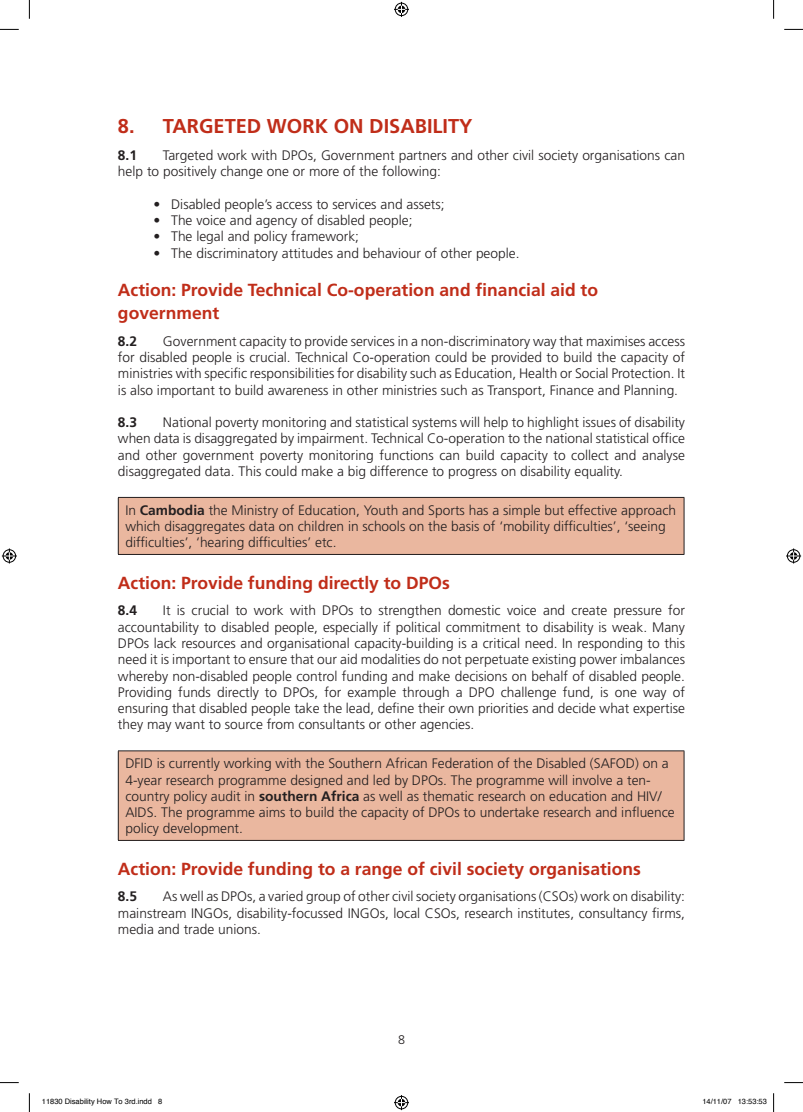
<style>
.page{position:relative;width:803px;height:1112px;background:#fff}
.page>*{position:absolute;margin:0;border:0;box-sizing:border-box;transform-origin:0 0}
.t1{font:700 20px "Frutiger LT Std";color:#c02d19}
.t2{font:700 17.5px/22.5px "Frutiger LT Std";color:#c02d19}
.t3{font:300 13.75px/16.2px "Frutiger LT Std";color:#231f20;text-align:justify}
.t4{font:700 13.75px "Frutiger LT Std";color:#231f20}
.t5{font:300 12.5px "Frutiger LT Std";color:#231f20}
.t6{font:7.5px "Helvetica";color:#000}
.s1{font-weight:700}
</style>
<div class="page">
<div style="left:118px;top:497px;width:566px;height:57px;background:#eab79f"></div>
<hr style="left:118px;top:497px;width:566px;height:1px;background:#231f20">
<hr style="left:118px;top:497px;width:1px;height:57px;background:#231f20">
<hr style="left:684px;top:497px;width:1px;height:57px;background:#231f20">
<hr style="left:118px;top:554px;width:566px;height:1px;background:#231f20">
<div style="left:118px;top:750px;width:566px;height:90px;background:#eab79f"></div>
<hr style="left:118px;top:750px;width:566px;height:1px;background:#231f20">
<hr style="left:118px;top:751px;width:1px;height:88px;background:#231f20">
<hr style="left:684px;top:751px;width:1px;height:88px;background:#231f20">
<hr style="left:118px;top:839px;width:566px;height:1px;background:#231f20">
<svg style="left:0;top:29px;width:19px;height:1px"></svg>
<svg style="left:784px;top:29px;width:19px;height:1px"></svg>
<svg style="left:0;top:1082px;width:19px;height:1px"></svg>
<svg style="left:784px;top:1082px;width:19px;height:1px"></svg>
<svg style="left:29px;top:0;width:1px;height:19px"></svg>
<svg style="left:29px;top:1093px;width:1px;height:18px"></svg>
<svg style="left:773px;top:0;width:1px;height:19px"></svg>
<svg style="left:773px;top:1093px;width:1px;height:18px"></svg>
<svg style="left:394px;top:2px;width:15px;height:15px"></svg>
<svg style="left:394px;top:1095px;width:15px;height:14px"></svg>
<svg style="left:2px;top:548px;width:15px;height:15px"></svg>
<svg style="left:786px;top:548px;width:15px;height:15px"></svg>
<h1 class="t1" style="left:118px;top:114px;width:95px">8. Targeted</h1>
<h1 class="t1" style="left:267px;top:114px;width:158px">workon disabilit</h1>
<h1 class="t1" style="left:459px;top:114px;width:15px">y</h1>
<p class="t4" style="left:118px;top:147px;width:21px">8.1</p>
<p class="t3" style="left:118px;top:147px;width:568px;text-indent:45px">Targeted work with DPOs, Government partners and other civil society organisations can help to positively change one or more of the following:</p>
<p class="t3" style="left:153px;top:196px;width:293px">• Disabled people’s access to services and assets;</p>
<p class="t3" style="left:153px;top:212px;width:261px">• The voice and agency of disabled people;</p>
<p class="t3" style="left:153px;top:228px;width:207px">• The legal and policy framework;</p>
<p class="t3" style="left:153px;top:245px;width:368px">• The discriminatory attitudes and behaviour of other people.</p>
<p class="t2" style="left:118px;top:279px;width:482px">Action: Provide Technical Co-operation and financial aid to government</p>
<p class="t4" style="left:118px;top:333px;width:21px">8.2</p>
<p class="t3" style="left:118px;top:333px;width:568px;text-indent:45px">Government capacity to provide services in a non-discriminatory way that maximises access for disabled people is crucial. Technical Co-operation could be provided to build the capacity of ministries with specific responsibilities for disability such as Education, Health or Social Protection. It is also important to build awareness in other ministries such as Transport, Finance and Planning.</p>
<p class="t4" style="left:118px;top:414px;width:21px">8.3</p>
<p class="t3" style="left:118px;top:414px;width:568px;text-indent:45px">National poverty monitoring and statistical systems will help to highlight issues of disability when data is disaggregated by impairment. Technical Co-operation to the national statistical office and other government poverty monitoring functions can build capacity to collect and analyse disaggregated data. This could make a big difference to progress on disability equality.</p>
<p class="t3" style="left:125px;top:502px;width:552px;text-align:left">In <span class="s1">Cambodia</span> the Ministry of Education, Youth and Sports has a simple but effective approach which disaggregates data on children in schools on the basis of ‘mobility difficulties’, ‘seeing difficulties’, ‘hearing difficulties’ etc.</p>
<p class="t2" style="left:118px;top:571px;width:333px">Action: Provide funding directly to DPOs</p>
<p class="t4" style="left:118px;top:602px;width:21px">8.4</p>
<p class="t3" style="left:118px;top:602px;width:569px;text-indent:45px">It is crucial to work with DPOs to strengthen domestic voice and create pressure for accountability to disabled people, especially if political commitment to disability is weak. Many DPOs lack resources and organisational capacity-building is a critical need. In responding to this need it is important to ensure that our aid modalities do not perpetuate existing power imbalances whereby non-disabled people control funding and make decisions on behalf of disabled people.<br>Providing funds directly to DPOs, for example through a DPO challenge fund, is one way of ensuring that disabled people take the lead, define their own priorities and decide what expertise they may want to source from consultants or other agencies.</p>
<p class="t3" style="left:125px;top:755px;width:551px;text-align:left">DFID is currently working with the Southern African Federation of the Disabled (SAFOD) on a 4-year research programme designed and led by DPOs. The programme will involve a ten&shy;country policy audit in <span class="s1">southern Africa</span> as well as thematic research on education and HIV/ AIDS. The programme aims to build the capacity of DPOs to undertake research and influence policy development.</p>
<p class="t2" style="left:118px;top:857px;width:524px">Action: Provide funding to a range of civil society organisations</p>
<p class="t4" style="left:118px;top:888px;width:21px">8.5</p>
<p class="t3" style="left:118px;top:888px;width:568px;text-indent:45px">As well as DPOs, a varied group of other civil society organisations (CSOs) work on disability: mainstream INGOs, disability-focussed INGOs, local CSOs, research institutes, consultancy firms, media and trade unions.</p>
<p class="t5" style="left:398px;top:1032px;width:8px">8</p>
<p class="t6" style="left:42px;top:1095px;width:122px">11830 Disability How To 3rd.indd 8</p>
<p class="t6" style="left:702px;top:1095px;width:66px">14/11/07 13:53:53</p>
</div>
